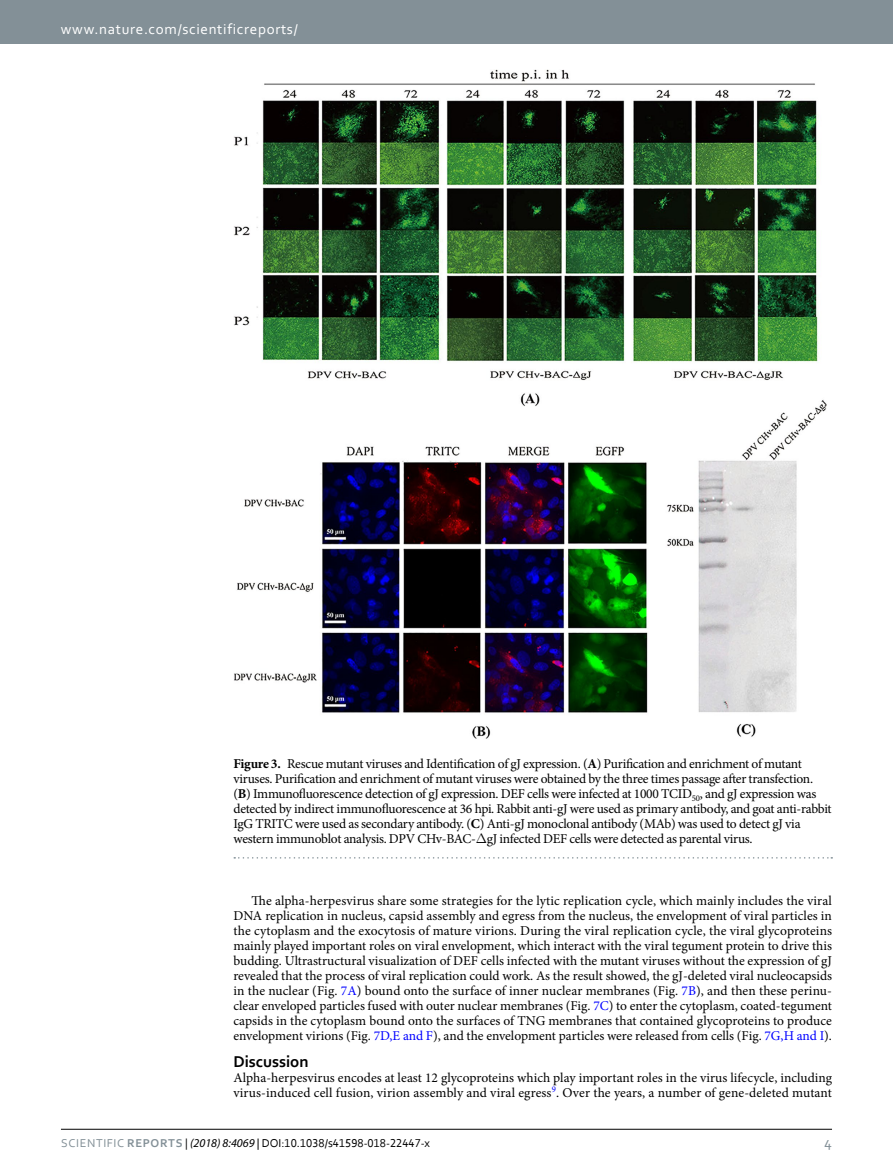
<style>
.page{position:relative;width:893px;height:1174px;background:#fff}
.page>*{position:absolute;margin:0;border:0;box-sizing:border-box;transform-origin:0 0}
.t1{font:16.5px "Corbel Bold 2";color:#000}
.t2{font:15px "Corbel 2";letter-spacing:.045em;color:#fff}
.t3{font:15px "Corbel 2";color:#839097}
.t4{font:13.5px/15px "Minion Pro";letter-spacing:-.02em;color:#000;text-align:justify}
.t5{font:13.5px/15px "Minion Pro";letter-spacing:.005em;color:#000}
.t6{font:12px "Corbel";color:#000}
.s1{font-weight:700}
.s2{color:#00f}
.s3{font-family:"Corbel 2";color:#839097}
.s4{font-family:"Corbel Bold 2";color:#839097}
.s5{font-family:"Corbel 2"}
.s6{font-family:"Myriad Pro";font-style:italic}
</style>
<div class="page">
<div style="left:0;top:0;width:893px;height:43px;background:#839097"></div>
<hr style="left:61px;top:1129px;width:771px;height:1px;background:#000">
<img style="left:234px;top:70px;width:593px;height:669px">
<svg style="left:234px;top:857px;width:598px;height:1px"></svg>
<p class="t2" style="left:61px;top:19px;width:238px">www.nature.com/scientificreports/</p>
<p class="t4" style="left:233px;top:756px;width:600px;text-align:left"><span class="s1">Figure 3.</span> Rescue mutant viruses and Identification of gJ expression. (<span class="s1">A</span>) Purification and enrichment of mutant viruses. Purification and enrichment of mutant viruses were obtained by the three times passage after transfection. (<span class="s1">B</span>) Immunofluorescence detection of gJ expression. DEF cells were infected at 1000 TCID<sub>50</sub>, and gJ expression was detected by indirect immunofluorescence at 36 hpi. Rabbit anti-gJ were used as primary antibody, and goat anti-rabbit IgG TRITC were used as secondary antibody. (<span class="s1">C</span>) Anti-gJ monoclonal antibody (MAb) was used to detect gJ via western immunoblot analysis. DPV CHv-BAC- gJ infected DEF cells were detected as parental virus.</p>
<p class="t4" style="left:233px;top:893px;width:600px;text-indent:18px">The alpha-herpesvirus share some strategies for the lytic replication cycle, which mainly includes the viral DNA replication in nucleus, capsid assembly and egress from the nucleus, the envelopment of viral particles in the cytoplasm and the exocytosis of mature virions. During the viral replication cycle, the viral glycoproteins mainly played important roles on viral envelopment, which interact with the viral tegument protein to drive this budding. Ultrastructural visualization of DEF cells infected with the mutant viruses without the expression of gJ revealed that the process of viral replication could work. As the result showed, the gJ-deleted viral nucleocapsids in the nuclear (Fig. <span class="s2">7A</span>) bound onto the surface of inner nuclear membranes (Fig. <span class="s2">7B</span>), and then these perinu&shy;clear enveloped particles fused with outer nuclear membranes (Fig. <span class="s2">7C</span>) to enter the cytoplasm, coated-tegument capsids in the cytoplasm bound onto the surfaces of TNG membranes that contained glycoproteins to produce envelopment virions (Fig. <span class="s2">7D,E and F</span>), and the envelopment particles were released from cells (Fig. <span class="s2">7G,H and I</span>).</p>
<p class="t1" style="left:233px;top:1051px;width:77px">Discussion</p>
<p class="t5" style="left:233px;top:1070px;width:600px">Alpha-herpesvirus encodes at least 12 glycoproteins which play important roles in the virus lifecycle, including virus-induced cell fusion, virion assembly and viral egress<sup>9</sup>. Over the years, a number of gene-deleted mutant</p>
<p class="t6" style="left:61px;top:1135px;width:370px"><span class="s3">SCientifiC</span> <span class="s4">Reports</span> <span class="s5">|</span> <span class="s6">(2018) 8:4069</span> | DOI:10.1038/s41598-018-22447-x</p>
<p class="t3" style="left:824px;top:1132px;width:9px">4</p>
</div>
